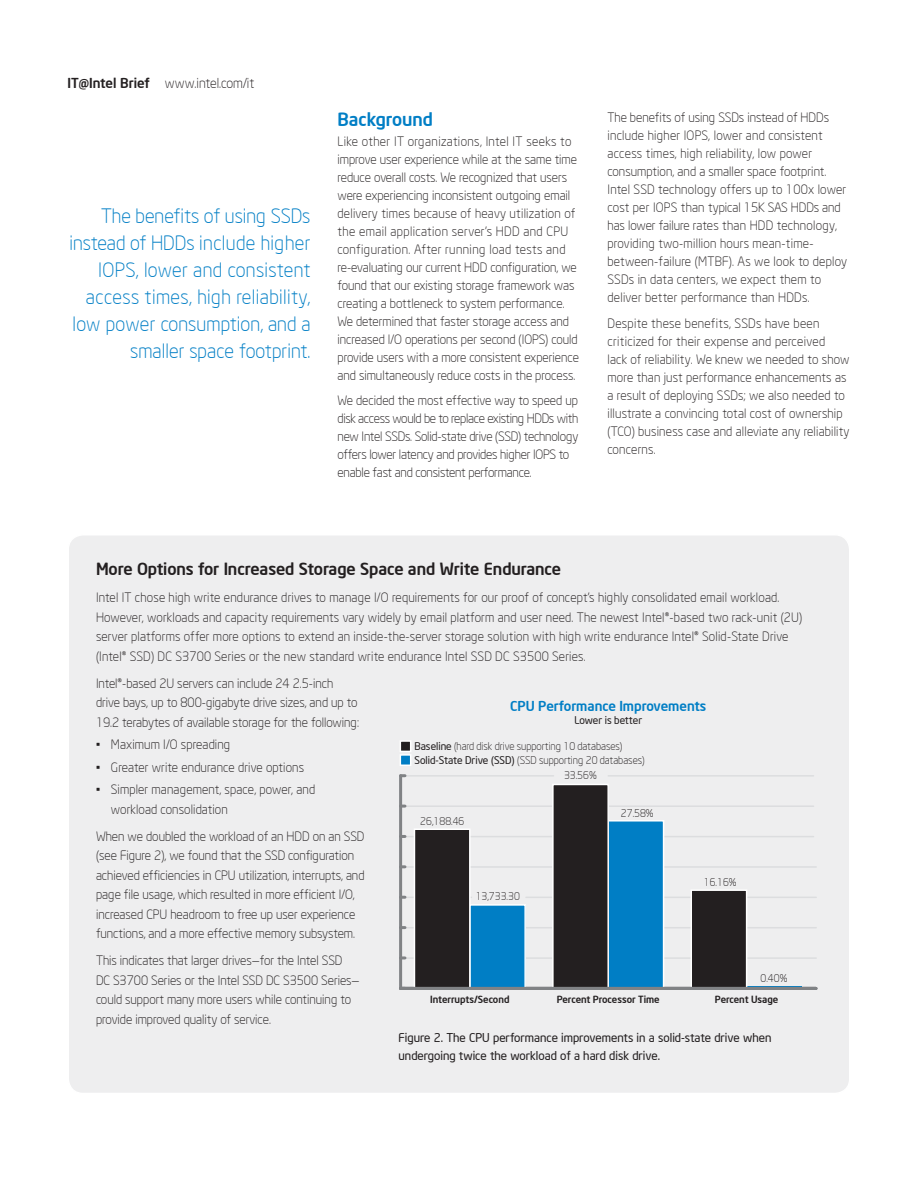
<style>
.page{position:relative;width:918px;height:1188px;background:#fff}
.page>*{position:absolute;margin:0;border:0;box-sizing:border-box;transform-origin:0 0}
.t1{font:300 19.5px/27px "Neo Sans Intel";letter-spacing:.005em;color:#007ec5;text-align:right}
.t2{font:500 18px "Neo Sans Intel";color:#007ec5}
.t3{font:500 16.5px "Neo Sans Intel";letter-spacing:-.005em;color:#231f20}
.t4{font:300 13.5px "Neo Sans Intel";color:#231f20}
.t5{font:500 13.5px "Neo Sans Intel";color:#007ec5}
.t6{font:300 12.75px/18px "Neo Sans Intel";color:#231f20}
.t7{font:300 12.75px/18px "Neo Sans Intel";letter-spacing:.02em;color:#231f20}
.t8{font:12px/18px "Neo Sans Intel";color:#231f20}
.t9{font:300 10.5px/13.5px "Neo Sans Intel";color:#231f20}
.t10{font:10.5px "Neo Sans Intel";color:#231f20}
.t11{font:500 9.75px "Neo Sans Intel";color:#231f20}
.s1{font-weight:500}
.s2{font-weight:400}
</style>
<div class="page">
<div style="left:68px;top:535px;width:782px;height:559px;background:#eeeeef;border-radius:15px"></div>
<hr style="left:400px;top:987px;width:416px;height:3px;background:#808285">
<hr style="left:526px;top:897px;width:290px;height:1px;background:#dcdddf">
<hr style="left:400px;top:897px;width:71px;height:1px;background:#dcdddf">
<hr style="left:400px;top:866px;width:416px;height:2px;background:#dcdddf">
<hr style="left:400px;top:957px;width:416px;height:2px;background:#dcdddf">
<hr style="left:400px;top:927px;width:416px;height:1px;background:#dcdddf">
<hr style="left:400px;top:836px;width:414px;height:1px;background:#dcdddf">
<hr style="left:400px;top:805px;width:414px;height:2px;background:#dcdddf">
<hr style="left:400px;top:775px;width:154px;height:2px;background:#dcdddf">
<hr style="left:608px;top:775px;width:206px;height:2px;background:#dcdddf">
<div style="left:400px;top:741px;width:11px;height:10px;background:#231f20"></div>
<div style="left:400px;top:740px;width:11px;height:12px;border:2px solid #fff"></div>
<div style="left:400px;top:755px;width:11px;height:10px;background:#007ec5"></div>
<div style="left:400px;top:754px;width:11px;height:12px;border:2px solid #fff"></div>
<hr style="left:399px;top:776px;width:3px;height:212px;background:#808285">
<div style="left:470px;top:905px;width:55px;height:83px;background:#007ec5"></div>
<div style="left:469px;top:904px;width:57px;height:85px;border:2px solid #fff"></div>
<div style="left:608px;top:821px;width:56px;height:167px;background:#007ec5"></div>
<div style="left:607px;top:820px;width:57px;height:169px;border:2px solid #fff"></div>
<hr style="left:747px;top:986px;width:55px;height:2px;background:#007ec5">
<div style="left:414px;top:829px;width:56px;height:159px;background:#231f20"></div>
<div style="left:414px;top:829px;width:57px;height:160px;border:2px solid #fff"></div>
<div style="left:553px;top:784px;width:55px;height:204px;background:#231f20"></div>
<div style="left:552px;top:784px;width:57px;height:205px;border:2px solid #fff"></div>
<div style="left:691px;top:890px;width:56px;height:98px;background:#231f20"></div>
<div style="left:691px;top:889px;width:56px;height:100px;border:2px solid #fff"></div>
<hr style="left:401px;top:987px;width:415px;height:3px;background:#808285">
<p class="t4" style="left:68px;top:75px;width:188px"><span class="s1">IT@Intel Brief</span> www.intel.com/it</p>
<h1 class="t1" style="left:70px;top:202px;width:242px">The benefits of using SSDs instead of HDDs include higher<br>IOPS, lower and consistent access times, high reliability, low power consumption, and a smaller space footprint.</h1>
<h2 class="t2" style="left:338px;top:108px;width:97px">Background</h2>
<p class="t6" style="left:338px;top:132px;width:243px">Like other IT organizations, Intel IT seeks to improve user experience while at the same time reduce overall costs. We recognized that users were experiencing inconsistent outgoing email delivery times because of heavy utilization of the email application server’s HDD and CPU configuration. After running load tests and re-evaluating our current HDD configuration, we found that our existing storage framework was creating a bottleneck to system performance.<br>We determined that faster storage access and increased I/O operations per second (IOPS) could provide users with a more consistent experience and simultaneously reduce costs in the process.</p>
<p class="t6" style="left:338px;top:392px;width:242px">We decided the most effective way to speed up disk access would be to replace existing HDDs with new Intel SSDs. Solid-state drive (SSD) technology offers lower latency and provides higher IOPS to enable fast and consistent performance.</p>
<p class="t7" style="left:607px;top:108px;width:241px">The benefits of using SSDs instead of HDDs include higher IOPS, lower and consistent access times, high reliability, low power consumption, and a smaller space footprint.<br>Intel SSD technology offers up to 100x lower cost per IOPS than typical 15K SAS HDDs and has lower failure rates than HDD technology, providing two-million hours mean-time&shy;between-failure (MTBF). As we look to deploy SSDs in data centers, we expect them to deliver better performance than HDDs.</p>
<p class="t6" style="left:607px;top:314px;width:244px">Despite these benefits, SSDs have been criticized for their expense and perceived<br>lack of reliability. We knew we needed to show more than just performance enhancements as a result of deploying SSDs; we also needed to illustrate a convincing total cost of ownership (TCO) business case and alleviate any reliability concerns.</p>
<p class="t3" style="left:96px;top:559px;width:467px">More Options for Increased Storage Space and Write Endurance</p>
<p class="t6" style="left:96px;top:588px;width:708px;line-height:19.5px">Intel IT chose high write endurance drives to manage I/O requirements for our proof of concept’s highly consolidated email workload.<br>However, workloads and capacity requirements vary widely by email platform and user need. The newest Intel®-based two rack-unit (2U) server platforms offer more options to extend an inside-the-server storage solution with high write endurance Intel® Solid-State Drive (Intel® SSD) DC S3700 Series or the new standard write endurance Intel SSD DC S3500 Series.</p>
<p class="t6" style="left:96px;top:673px;width:265px;line-height:19.5px">Intel®-based 2U servers can include 24 2.5-inch drive bays, up to 800-gigabyte drive sizes, and up to<br>19.2 terabytes of available storage for the following:</p>
<p class="t6" style="left:96px;top:736px;width:136px">• Maximum I/O spreading</p>
<p class="t6" style="left:96px;top:758px;width:210px">• Greater write endurance drive options</p>
<p class="t6" style="left:111px;top:780px;width:206px;line-height:19.5px;text-indent:-15px">• Simpler management, space, power, and workload consolidation</p>
<p class="t6" style="left:96px;top:826px;width:270px;line-height:19.5px">When we doubled the workload of an HDD on an SSD (see Figure 2), we found that the SSD configuration achieved efficiencies in CPU utilization, interrupts, and page file usage, which resulted in more efficient I/O, increased CPU headroom to free up user experience functions, and a more effective memory subsystem.</p>
<p class="t6" style="left:96px;top:951px;width:265px;line-height:19.5px">This indicates that larger drives—for the Intel SSD DC S3700 Series or the Intel SSD DC S3500 Series— could support many more users while continuing to provide improved quality of service.</p>
<p class="t5" style="left:510px;top:697px;width:198px">CPU Performance Improvements</p>
<p class="t10" style="left:574px;top:714px;width:69px">Lower is better</p>
<p class="t9" style="left:415px;top:740px;width:232px"><span class="s2">Baseline</span> (hard disk drive supporting 10 databases)<br><span class="s2">Solid-State Drive (SSD)</span> (SSD supporting 20 databases)</p>
<p class="t9" style="left:564px;top:769px;width:34px">33.56%</p>
<p class="t9" style="left:621px;top:806px;width:34px">27.58%</p>
<p class="t9" style="left:420px;top:814px;width:46px">26,188.46</p>
<p class="t9" style="left:704px;top:876px;width:34px">16.16%</p>
<p class="t9" style="left:476px;top:890px;width:46px">13,733.30</p>
<p class="t9" style="left:761px;top:971px;width:28px">0.40%</p>
<p class="t11" style="left:430px;top:994px;width:81px">Interrupts/Second</p>
<p class="t11" style="left:557px;top:994px;width:105px">Percent Processor Time</p>
<p class="t11" style="left:715px;top:994px;width:65px">Percent Usage</p>
<p class="t8" style="left:399px;top:1028px;width:374px">Figure 2. The CPU performance improvements in a solid-state drive when undergoing twice the workload of a hard disk drive.</p>
</div>
